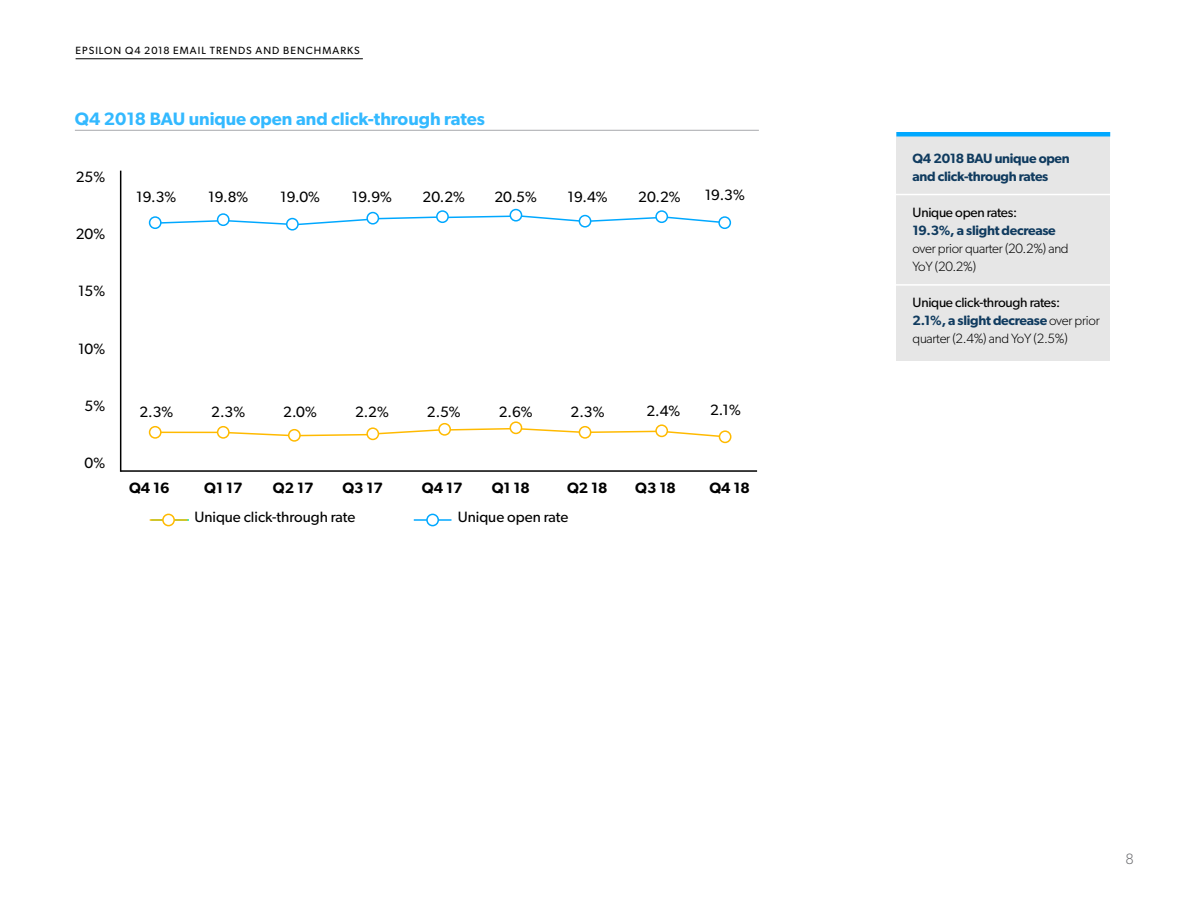
<style>
.page{position:relative;width:1188px;height:918px;background:#fff}
.page>*{position:absolute;margin:0;border:0;box-sizing:border-box;transform-origin:0 0}
.t1{font:600 18px "Gibson";color:#33b9ff}
.t2{font:15px "Gibson";color:#000}
.t3{font:600 15px "Gibson";color:#000}
.t4{font:300 15px "Gibson";color:#6d6e71}
.t5{font:300 13.5px/18px "Gibson";letter-spacing:-.02em;color:#000}
.t6{font:600 13.5px/18px "Gibson";letter-spacing:-.02em;color:#103b5f}
.t7{font:13.5px "Gibson";letter-spacing:-.02em;color:#000}
.t8{font:10.5px "Gibson";letter-spacing:.1em;color:#000}
.s1{font-weight:400}
.s2{font-weight:600;color:#103b5f}
</style>
<div class="page">
<hr style="left:76px;top:58px;width:287px;height:1px;background:#000">
<hr style="left:75px;top:130px;width:684px;height:1px;background:#a7a9ac">
<hr style="left:155px;top:432px;width:68px;height:1px;background:#ffba00">
<svg style="left:230px;top:427px;width:490px;height:11px"></svg>
<hr style="left:121px;top:470px;width:636px;height:2px;background:#000">
<hr style="left:151px;top:519px;width:38px;height:2px;background:#00e6a2">
<hr style="left:414px;top:519px;width:37px;height:2px;background:#00a8ff">
<div style="left:427px;top:514px;width:11px;height:12px;background:#fff;border-radius:50%"></div>
<div style="left:426px;top:514px;width:13px;height:12px;border:2px solid #00a8ff;border-radius:50%"></div>
<hr style="left:150px;top:519px;width:37px;height:2px;background:#ffba00">
<div style="left:163px;top:514px;width:11px;height:12px;background:#fff;border-radius:50%"></div>
<div style="left:162px;top:514px;width:13px;height:12px;border:2px solid #ffba00;border-radius:50%"></div>
<hr style="left:120px;top:171px;width:1px;height:301px;background:#000">
<div style="left:719px;top:430px;width:12px;height:13px;border:2px solid #ffba00;border-radius:50%"></div>
<div style="left:510px;top:422px;width:12px;height:11px;background:#fff;border-radius:50%"></div>
<div style="left:510px;top:421px;width:12px;height:13px;border:2px solid #ffba00;border-radius:50%"></div>
<div style="left:439px;top:424px;width:11px;height:11px;background:#fff;border-radius:50%"></div>
<div style="left:438px;top:423px;width:13px;height:13px;border:2px solid #ffba00;border-radius:50%"></div>
<div style="left:656px;top:425px;width:11px;height:11px;background:#fff;border-radius:50%"></div>
<div style="left:655px;top:424px;width:13px;height:13px;border:2px solid #ffba00;border-radius:50%"></div>
<div style="left:579px;top:427px;width:12px;height:11px;background:#fff;border-radius:50%"></div>
<div style="left:579px;top:426px;width:12px;height:13px;border:2px solid #ffba00;border-radius:50%"></div>
<div style="left:218px;top:427px;width:11px;height:11px;background:#fff;border-radius:50%"></div>
<div style="left:217px;top:426px;width:13px;height:13px;border:2px solid #ffba00;border-radius:50%"></div>
<div style="left:150px;top:427px;width:11px;height:11px;background:#fff;border-radius:50%"></div>
<div style="left:149px;top:426px;width:13px;height:13px;border:2px solid #ffba00;border-radius:50%"></div>
<div style="left:367px;top:428px;width:11px;height:11px;background:#fff;border-radius:50%"></div>
<div style="left:366px;top:427px;width:13px;height:13px;border:2px solid #ffba00;border-radius:50%"></div>
<div style="left:289px;top:430px;width:11px;height:11px;background:#fff;border-radius:50%"></div>
<div style="left:288px;top:429px;width:13px;height:13px;border:2px solid #ffba00;border-radius:50%"></div>
<svg style="left:162px;top:214px;width:556px;height:12px"></svg>
<div style="left:718px;top:216px;width:13px;height:13px;border:2px solid #00a8ff;border-radius:50%"></div>
<div style="left:510px;top:210px;width:12px;height:11px;background:#fff;border-radius:50%"></div>
<div style="left:510px;top:209px;width:12px;height:13px;border:2px solid #00a8ff;border-radius:50%"></div>
<div style="left:656px;top:211px;width:11px;height:11px;background:#fff;border-radius:50%"></div>
<div style="left:655px;top:210px;width:13px;height:13px;border:2px solid #00a8ff;border-radius:50%"></div>
<div style="left:437px;top:211px;width:11px;height:11px;background:#fff;border-radius:50%"></div>
<div style="left:436px;top:210px;width:13px;height:13px;border:2px solid #00a8ff;border-radius:50%"></div>
<div style="left:367px;top:213px;width:11px;height:11px;background:#fff;border-radius:50%"></div>
<div style="left:366px;top:212px;width:13px;height:13px;border:2px solid #00a8ff;border-radius:50%"></div>
<div style="left:218px;top:214px;width:11px;height:11px;background:#fff;border-radius:50%"></div>
<div style="left:217px;top:213px;width:13px;height:13px;border:2px solid #00a8ff;border-radius:50%"></div>
<div style="left:579px;top:216px;width:12px;height:11px;background:#fff;border-radius:50%"></div>
<div style="left:579px;top:215px;width:12px;height:13px;border:2px solid #00a8ff;border-radius:50%"></div>
<div style="left:149px;top:216px;width:13px;height:13px;border:2px solid #00a8ff;border-radius:50%"></div>
<div style="left:287px;top:219px;width:11px;height:11px;background:#fff;border-radius:50%"></div>
<div style="left:286px;top:218px;width:13px;height:13px;border:2px solid #00a8ff;border-radius:50%"></div>
<div style="left:896px;top:132px;width:214px;height:229px;background:#e6e6e6"></div>
<hr style="left:893px;top:194px;width:225px;height:1px;background:#fff">
<hr style="left:893px;top:284px;width:225px;height:2px;background:#fff">
<hr style="left:896px;top:132px;width:214px;height:4px;background:#00a8ff">
<p class="t8" style="left:76px;top:44px;width:286px">EPSILON Q4 2018 EMAIL TRENDS AND BENCHMARKS</p>
<p class="t1" style="left:75px;top:108px;width:412px">Q4 2018 BAU unique open and click-through rates</p>
<p class="t2" style="left:76px;top:168px;width:31px">25%</p>
<p class="t2" style="left:76px;top:225px;width:31px">20%</p>
<p class="t2" style="left:78px;top:282px;width:29px">15%</p>
<p class="t2" style="left:78px;top:340px;width:29px">10%</p>
<p class="t2" style="left:85px;top:397px;width:22px">5%</p>
<p class="t2" style="left:85px;top:454px;width:22px">0%</p>
<p class="t2" style="left:136px;top:188px;width:42px">19.3%</p>
<p class="t2" style="left:208px;top:188px;width:42px">19.8%</p>
<p class="t2" style="left:280px;top:188px;width:41px">19.0%</p>
<p class="t2" style="left:352px;top:188px;width:42px">19.9%</p>
<p class="t2" style="left:423px;top:188px;width:44px">20.2%</p>
<p class="t2" style="left:495px;top:188px;width:44px">20.5%</p>
<p class="t2" style="left:568px;top:188px;width:42px">19.4%</p>
<p class="t2" style="left:705px;top:186px;width:42px">19.3%</p>
<p class="t2" style="left:638px;top:188px;width:44px">20.2%</p>
<p class="t2" style="left:139px;top:402px;width:35px">2.3%</p>
<p class="t2" style="left:211px;top:402px;width:35px">2.3%</p>
<p class="t2" style="left:283px;top:402px;width:35px">2.0%</p>
<p class="t2" style="left:355px;top:402px;width:35px">2.2%</p>
<p class="t2" style="left:427px;top:402px;width:35px">2.5%</p>
<p class="t2" style="left:499px;top:402px;width:35px">2.6%</p>
<p class="t2" style="left:571px;top:402px;width:35px">2.3%</p>
<p class="t2" style="left:710px;top:401px;width:32px">2.1%</p>
<p class="t2" style="left:646px;top:402px;width:35px">2.4%</p>
<p class="t3" style="left:129px;top:479px;width:42px">Q4 16</p>
<p class="t3" style="left:204px;top:479px;width:40px">Q1 17</p>
<p class="t3" style="left:273px;top:479px;width:42px">Q2 17</p>
<p class="t3" style="left:342px;top:479px;width:42px">Q3 17</p>
<p class="t3" style="left:422px;top:479px;width:42px">Q4 17</p>
<p class="t3" style="left:492px;top:479px;width:40px">Q1 18</p>
<p class="t3" style="left:567px;top:479px;width:42px">Q2 18</p>
<p class="t3" style="left:635px;top:479px;width:42px">Q3 18</p>
<p class="t3" style="left:709px;top:479px;width:42px">Q4 18</p>
<p class="t2" style="left:194px;top:508px;width:163px">Unique click-through rate</p>
<p class="t2" style="left:458px;top:508px;width:112px">Unique open rate</p>
<p class="t6" style="left:913px;top:149px;width:159px">Q4 2018 BAU unique open and click-through rates</p>
<p class="t7" style="left:913px;top:204px;width:106px">Unique open rates:</p>
<p class="t6" style="left:913px;top:221px;width:145px">19.3%, a slight decrease</p>
<p class="t5" style="left:913px;top:239px;width:158px">over prior quarter (20.2%) and<br>YoY (20.2%)</p>
<p class="t5" style="left:913px;top:293px;width:189px"><span class="s1">Unique click-through rates:<br></span><span class="s2">2.1%, a slight decrease</span> over prior quarter (2.4%) and YoY (2.5%)</p>
<p class="t4" style="left:1126px;top:850px;width:10px">8</p>
</div>
